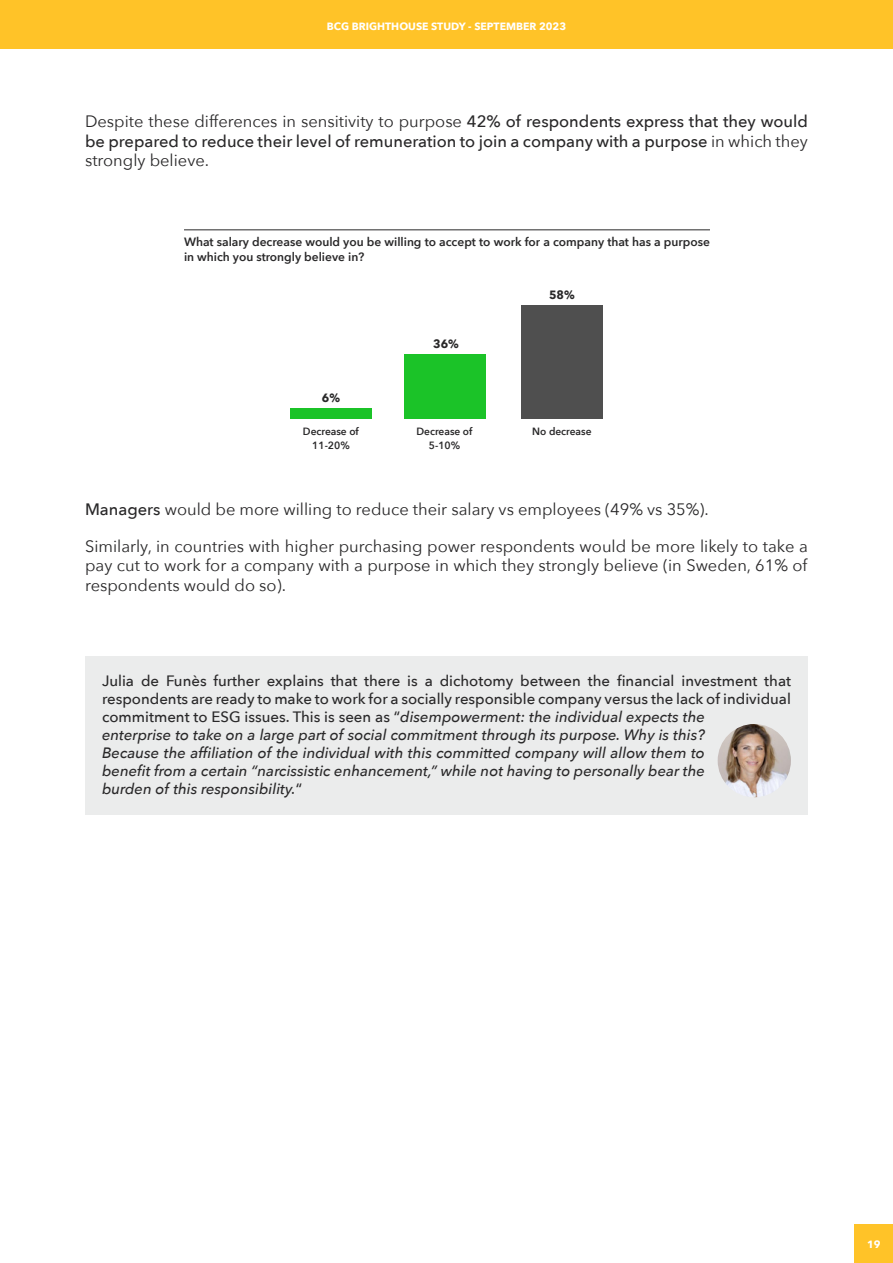
<style>
.page{position:relative;width:893px;height:1263px;background:#fff}
.page>*{position:absolute;margin:0;border:0;box-sizing:border-box;transform-origin:0 0}
.t1{font:16.5px/19.5px "Avenir Next";color:#292829;text-align:justify}
.t2{font:500 16.5px/19.5px "Avenir Next";color:#292829;text-align:justify}
.t3{font:italic 500 15px/18px "Avenir Next";color:#292829}
.t4{font:600 12px/15px "Avenir Next";color:#292829}
.t5{font:700 12px "Avenir Next";color:#292829}
.t6{font:600 10.5px/13.5px "Avenir Next";color:#292829;text-align:center}
.t7{font:700 10.5px "Avenir Next";color:#fff}
.s1{font-weight:400}
.s2{font-weight:500}
.s3{font-style:normal}
</style>
<div class="page">
<div style="left:0;top:0;width:893px;height:49px;background:#ffc328"></div>
<div style="left:855px;top:1225px;width:38px;height:38px;background:#ffc328"></div>
<div style="left:290px;top:408px;width:82px;height:11px;background:#1bc328"></div>
<div style="left:404px;top:354px;width:81px;height:65px;background:#1bc328"></div>
<div style="left:521px;top:305px;width:82px;height:114px;background:#4f4f4f"></div>
<div style="left:85px;top:656px;width:723px;height:159px;background:#ebecec"></div>
<img style="left:718px;top:724px;width:73px;height:73px;border-radius:37px">
<hr style="left:184px;top:230px;width:526px;height:1px;background:#292829">
<p class="t7" style="left:327px;top:20px;width:241px">BCG BRIGHTHOUSE STUDY - SEPTEMBER 2023</p>
<p class="t2" style="left:85px;top:113px;width:724px"><span class="s1">Despite these differences in sensitivity to purpose</span> 42% of respondents express that they would be prepared to reduce their level of remuneration to join a company with a purpose <span class="s1">in which they strongly believe.</span></p>
<p class="t4" style="left:184px;top:234px;width:527px">What salary decrease would you be willing to accept to work for a company that has a purpose in which you strongly believe in?</p>
<p class="t5" style="left:322px;top:392px;width:20px">6%</p>
<p class="t6" style="left:303px;top:425px;width:57px">Decrease of<br>11-20%</p>
<p class="t5" style="left:433px;top:339px;width:27px">36%</p>
<p class="t5" style="left:549px;top:290px;width:27px">58%</p>
<p class="t6" style="left:416px;top:425px;width:57px">Decrease of<br>5-10%</p>
<p class="t6" style="left:532px;top:426px;width:61px">No decrease</p>
<p class="t1" style="left:85px;top:501px;width:625px"><span class="s2">Managers</span> would be more willing to reduce their salary vs employees (49% vs 35%).</p>
<p class="t1" style="left:85px;top:538px;width:724px">Similarly, in countries with higher purchasing power respondents would be more likely to take a pay cut to work for a company with a purpose in which they strongly believe (in Sweden, 61% of respondents would do so).</p>
<p class="t3" style="left:102px;top:673px;width:690px"><span class="s3">Julia de Funès further explains that there is a dichotomy between the financial investment that respondents are ready to make to work for a socially responsible company versus the lack of individual commitment to ESG issues. This is seen as “</span>disempowerment: the individual expects the<br>enterprise to take on a large part of social commitment through its purpose. Why is this?<br>Because the affiliation of the individual with this committed company will allow them to<br>benefit from a certain “narcissistic enhancement,” while not having to personally bear the<br>burden of this responsibility.<span class="s3">“</span></p>
<p class="t7" style="left:867px;top:1239px;width:15px">19</p>
</div>
